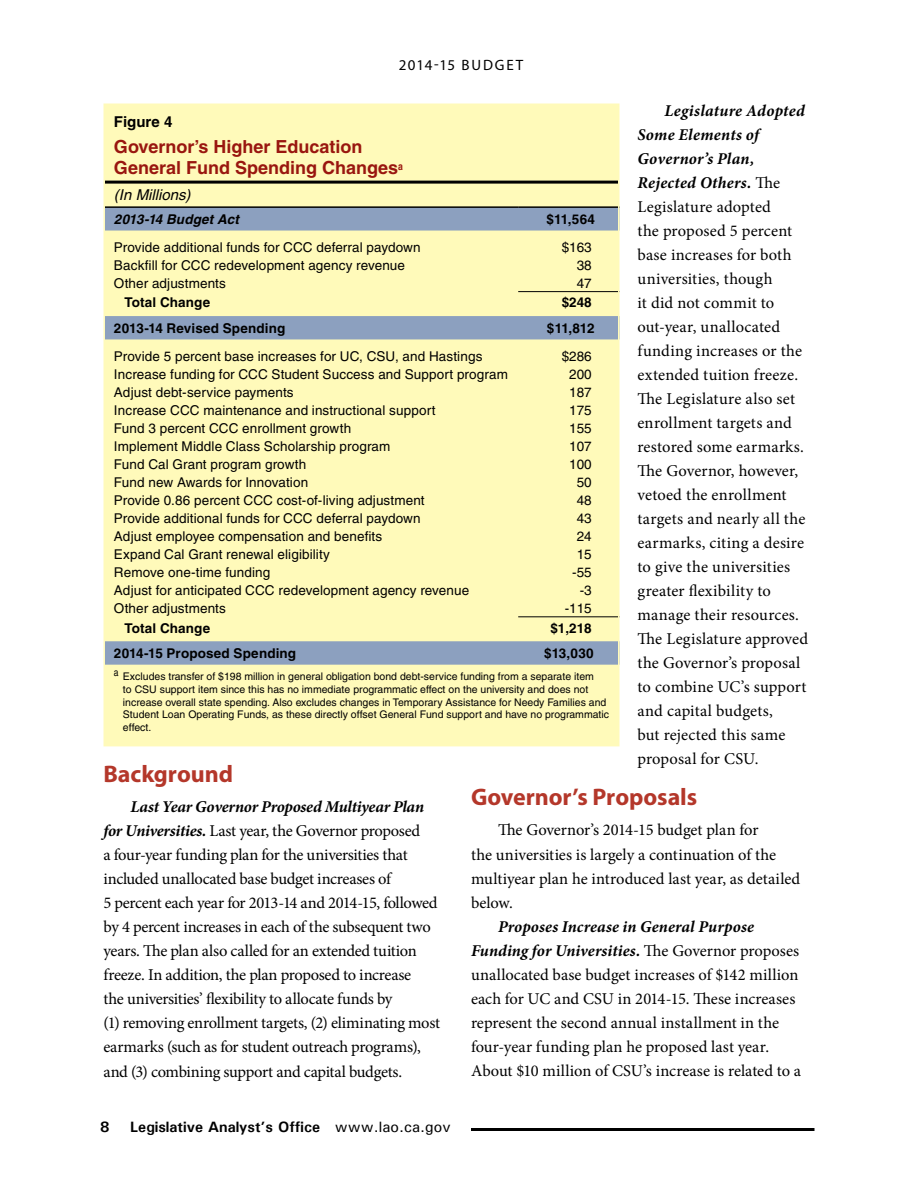
<style>
.page{position:relative;width:918px;height:1188px;background:#fff}
.page>*{position:absolute;margin:0;border:0;box-sizing:border-box;transform-origin:0 0}
.t1{font:700 24px "Myriad Pro";letter-spacing:-.005em;color:#b4372a}
.t2{font:700 18px/21.6px "Helvetica";color:#99160f}
.t3{font:16.5px/24px "Minion Pro";color:#000}
.t4{font:16.5px/24px "Minion Pro";letter-spacing:-.02em;color:#000}
.t5{font:700 15px "Univers";color:#000}
.t6{font:15px "Myriad Pro";letter-spacing:.12em;color:#000}
.t7{font:italic 15px "Helvetica";color:#000}
.t8{font:700 15px "Helvetica";color:#000}
.t9{font:13.5px "Helvetica";letter-spacing:.01em;color:#000}
.t10{font:700 13.5px "Helvetica";letter-spacing:.01em;color:#000}
.t11{font:italic 700 13.5px "Helvetica";letter-spacing:.005em;color:#000}
.t12{font:10.5px/12.6px "Helvetica";color:#000}
.s1{font-weight:700;font-style:italic}
.s2{font-weight:500}
</style>
<div class="page">
<hr style="left:471px;top:1128px;width:343px;height:3px;background:#000">
<div style="left:104px;top:104px;width:515px;height:642px;background:#fffaba"></div>
<hr style="left:105px;top:181px;width:513px;height:3px;background:#000">
<svg style="left:107px;top:208px;width:510px;height:457px"></svg>
<hr style="left:518px;top:206px;width:102px;height:2px;background:#000">
<hr style="left:105px;top:206px;width:413px;height:2px;background:#000">
<hr style="left:518px;top:291px;width:102px;height:1px;background:#000">
<hr style="left:518px;top:616px;width:102px;height:1px;background:#000">
<div style="left:104px;top:104px;width:516px;height:642px;border:2px solid #fffaba"></div>
<p class="t6" style="left:399px;top:55px;width:126px">2014-15 BUDGET</p>
<p class="t3" style="left:638px;top:98px;width:172px;text-indent:27px"><span class="s1">Legislature Adopted<br>Some Elements of<br>Governor’s Plan,<br>Rejected Others.</span> The<br>Legislature adopted<br>the proposed 5 percent base increases for both universities, though<br>it did not commit to out-year, unallocated funding increases or the extended tuition freeze.<br>The Legislature also set enrollment targets and restored some earmarks.<br>The Governor, however, vetoed the enrollment targets and nearly all the earmarks, citing a desire to give the universities greater flexibility to manage their resources.<br>The Legislature approved the Governor’s proposal to combine UC’s support and capital budgets,<br>but rejected this same proposal for CSU.</p>
<h1 class="t1" style="left:471px;top:782px;width:228px">Governor’s Proposals</h1>
<p class="t3" style="left:471px;top:818px;width:331px;text-indent:27px">The Governor’s 2014-15 budget plan for<br>the universities is largely a continuation of the multiyear plan he introduced last year, as detailed below.</p>
<p class="t3" style="left:471px;top:914px;width:332px;text-indent:27px"><span class="s1">Proposes Increase in General Purpose Funding for Universities.</span> The Governor proposes unallocated base budget increases of $142 million each for UC and CSU in 2014-15. These increases represent the second annual installment in the four-year funding plan he proposed last year.<br>About $10 million of CSU’s increase is related to a</p>
<p class="t8" style="left:114px;top:112px;width:60px">Figure 4</p>
<p class="t2" style="left:114px;top:135px;width:291px">Governor’s Higher Education<br>General Fund Spending Changes<sup>a</sup></p>
<p class="t7" style="left:114px;top:186px;width:78px">(In Millions)</p>
<p class="t11" style="left:114px;top:211px;width:126px">2013‑14 Budget Act</p>
<p class="t10" style="left:546px;top:211px;width:50px">$11,564</p>
<p class="t9" style="left:114px;top:239px;width:308px">Provide additional funds for CCC deferral paydown</p>
<p class="t9" style="left:562px;top:239px;width:32px">$163</p>
<p class="t9" style="left:114px;top:257px;width:293px">Backfill for CCC redevelopment agency revenue</p>
<p class="t9" style="left:577px;top:257px;width:17px">38</p>
<p class="t9" style="left:114px;top:275px;width:113px">Other adjustments</p>
<p class="t9" style="left:577px;top:275px;width:17px">47</p>
<p class="t10" style="left:124px;top:294px;width:87px">Total Change</p>
<p class="t10" style="left:562px;top:294px;width:32px">$248</p>
<p class="t10" style="left:114px;top:320px;width:173px">2013‑14 Revised Spending</p>
<p class="t10" style="left:547px;top:320px;width:49px">$11,812</p>
<p class="t9" style="left:114px;top:348px;width:370px">Provide 5 percent base increases for UC, CSU, and Hastings</p>
<p class="t9" style="left:562px;top:348px;width:32px">$286</p>
<p class="t9" style="left:114px;top:366px;width:395px">Increase funding for CCC Student Success and Support program</p>
<p class="t9" style="left:569px;top:366px;width:24px">200</p>
<p class="t9" style="left:114px;top:384px;width:181px">Adjust debt-service payments</p>
<p class="t9" style="left:569px;top:384px;width:24px">187</p>
<p class="t9" style="left:114px;top:402px;width:323px">Increase CCC maintenance and instructional support</p>
<p class="t9" style="left:569px;top:402px;width:24px">175</p>
<p class="t9" style="left:114px;top:420px;width:239px">Fund 3 percent CCC enrollment growth</p>
<p class="t9" style="left:569px;top:420px;width:24px">155</p>
<p class="t9" style="left:114px;top:438px;width:278px">Implement Middle Class Scholarship program</p>
<p class="t9" style="left:569px;top:438px;width:24px">107</p>
<p class="t9" style="left:114px;top:456px;width:194px">Fund Cal Grant program growth</p>
<p class="t9" style="left:569px;top:456px;width:24px">100</p>
<p class="t9" style="left:114px;top:474px;width:196px">Fund new Awards for Innovation</p>
<p class="t9" style="left:577px;top:474px;width:17px">50</p>
<p class="t9" style="left:114px;top:492px;width:312px">Provide 0.86 percent CCC cost-of-living adjustment</p>
<p class="t9" style="left:577px;top:492px;width:17px">48</p>
<p class="t9" style="left:114px;top:510px;width:308px">Provide additional funds for CCC deferral paydown</p>
<p class="t9" style="left:577px;top:510px;width:17px">43</p>
<p class="t9" style="left:114px;top:528px;width:270px">Adjust employee compensation and benefits</p>
<p class="t9" style="left:577px;top:528px;width:17px">24</p>
<p class="t9" style="left:114px;top:546px;width:217px">Expand Cal Grant renewal eligibility</p>
<p class="t9" style="left:577px;top:546px;width:17px">15</p>
<p class="t9" style="left:114px;top:564px;width:158px">Remove one-time funding</p>
<p class="t9" style="left:572px;top:564px;width:21px">-55</p>
<p class="t9" style="left:114px;top:582px;width:357px">Adjust for anticipated CCC redevelopment agency revenue</p>
<p class="t9" style="left:580px;top:582px;width:14px">-3</p>
<p class="t9" style="left:114px;top:600px;width:113px">Other adjustments</p>
<p class="t9" style="left:565px;top:600px;width:29px">-115</p>
<p class="t10" style="left:124px;top:620px;width:87px">Total Change</p>
<p class="t10" style="left:550px;top:620px;width:43px">$1,218</p>
<p class="t10" style="left:114px;top:645px;width:184px">2014‑15 Proposed Spending</p>
<p class="t10" style="left:544px;top:645px;width:51px">$13,030</p>
<p class="t12" style="left:123px;top:670px;width:488px;text-indent:-9px"><sup>a</sup> Excludes transfer of $198 million in general obligation bond debt-service funding from a separate item<br>to CSU support item since this has no immediate programmatic effect on the university and does not increase overall state spending. Also excludes changes in Temporary Assistance for Needy Families and Student Loan Operating Funds, as these directly offset General Fund support and have no programmatic effect.</p>
<h1 class="t1" style="left:104px;top:759px;width:131px">Background</h1>
<p class="t4" style="left:104px;top:795px;width:338px;text-indent:27px"><span class="s1">Last Year Governor Proposed Multiyear Plan for Universities.</span> Last year, the Governor proposed<br>a four-year funding plan for the universities that included unallocated base budget increases of<br>5 percent each year for 2013-14 and 2014-15, followed by 4 percent increases in each of the subsequent two years. The plan also called for an extended tuition freeze. In addition, the plan proposed to increase<br>the universities’ flexibility to allocate funds by<br>(1) removing enrollment targets, (2) eliminating most earmarks (such as for student outreach programs), and (3) combining support and capital budgets.</p>
<p class="t5" style="left:100px;top:1118px;width:11px">8</p>
<p class="t5" style="left:130px;top:1118px;width:322px">Legislative Analyst’s Office <span class="s2">www.lao.ca.gov</span></p>
</div>
